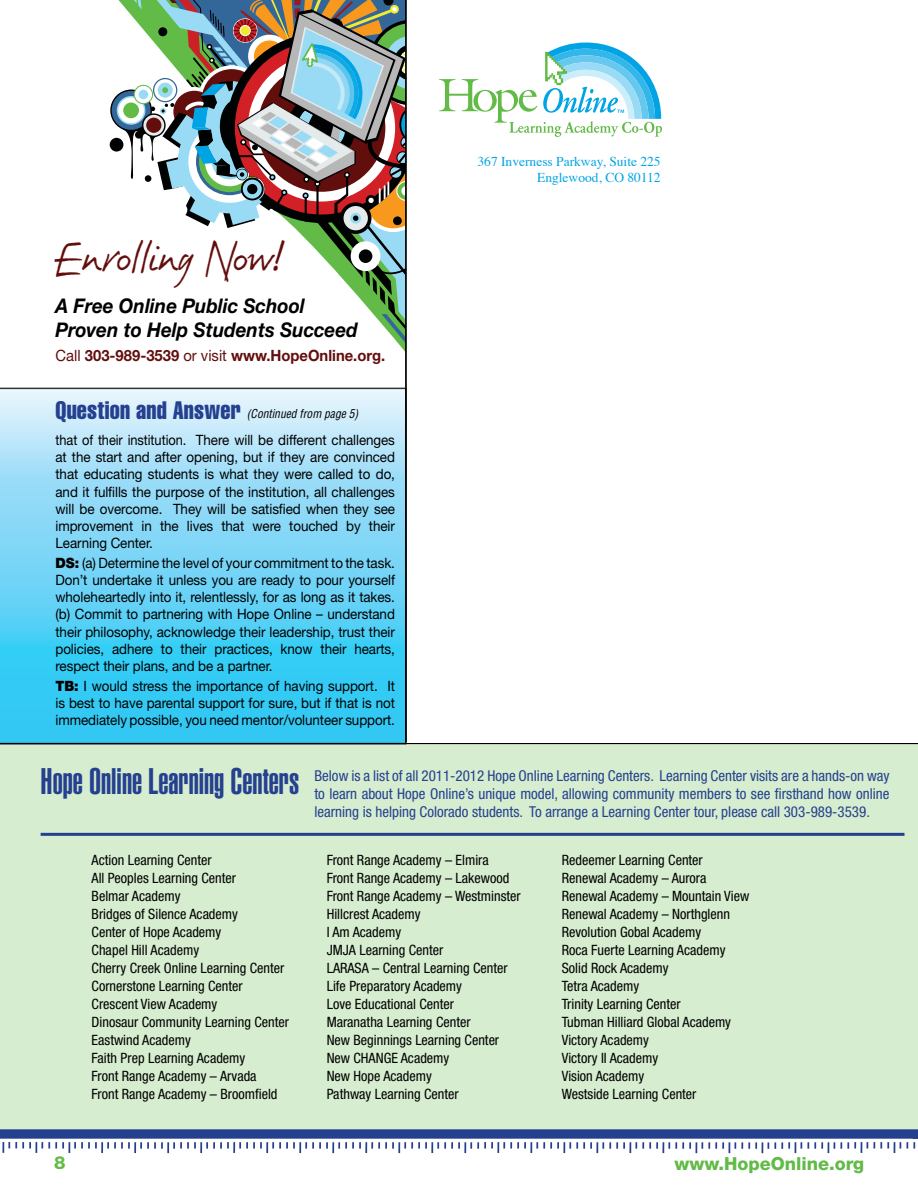
<style>
.page{position:relative;width:918px;height:1188px;background:#fff}
.page>*{position:absolute;margin:0;border:0;box-sizing:border-box;transform-origin:0 0}
.t1{font:57.6px "Erazure";color:#620e0d;scale:.84 1}
.t2{font:36.3px "Helvetica LT Std Ultra Comp";color:#25408f}
.t3{font:italic 700 20.25px/24.3px "Helvetica Neue LT Std";color:#000;scale:.93 1}
.t4{font:800 18px "Helvetica Neue LT Std";color:#62bb46}
.t5{font:700 15.6px "Helvetica Neue LT Std";color:#620e0d;scale:.95 1}
.t6{font:condensed 15px/18px "Helvetica Neue LT Std";color:#25408f;text-align:justify}
.t7{font:condensed 14.25px/18px "Helvetica Neue LT Std";color:#000}
.t8{font:14.25px/17.1px "Helvetica Neue LT Std";letter-spacing:-.005em;color:#000;text-align:justify;scale:.94 1}
.t9{font:14.25px/17.1px "Helvetica Neue LT Std";letter-spacing:-.005em;color:#000;text-align:justify;scale:.9 1}
.t10{font:13.5px/16.2px "Times";color:#00a4e4;text-align:right}
.t11{font:italic condensed 12px "Helvetica LT Std";color:#000;scale:.96 1}
.s1{font-family:"Helvetica Neue";font-weight:400}
.s2{font-family:"Helvetica LT Std Comp";font-style:normal;font-stretch:normal;font-size:24.9px;color:#25408f}
.s3{font-weight:900}
</style>
<div class="page">
<svg style="left:110px;top:90px;width:42px;height:41px"></svg>
<div style="left:110px;top:138px;width:13px;height:14px;background:#000101;border-radius:50%"></div>
<div style="left:0;top:743px;width:918px;height:386px;background:#d6edcf"></div>
<svg style="left:0;top:1129px;width:918px;height:24px"></svg>
<svg style="left:113px;top:0;width:549px;height:388px"></svg>
<svg style="left:0;top:388px;width:407px;height:356px;background:#76d6f5"></svg>
<hr style="left:41px;top:833px;width:864px;height:3px;background:#25408f">
<hr style="left:405px;top:0;width:2px;height:742px;background:#000">
<h1 class="t1" style="left:54px;top:231px;width:276px">Enrolling Now!</h1>
<h3 class="t3" style="left:56px;top:293px;width:327px">A Free Online Public School<br>Proven to Help Students Succeed</h3>
<p class="t5" style="left:56px;top:345px;width:349px"><span class="s1">Call</span> 303-989-3539 <span class="s1">or visit</span> www.HopeOnline.org.</p>
<p class="t11" style="left:56px;top:406px;width:317px"><span class="s2">Question and Answer</span> (Continued from page 5)</p>
<p class="t9" style="left:56px;top:431px;width:379px">that of their institution. There will be different challenges at the start and after opening, but if they are convinced that educating students is what they were called to do, and it fulfills the purpose of the institution, all challenges will be overcome. They will be satisfied when they see improvement in the lives that were touched by their Learning Center.</p>
<p class="t8" style="left:56px;top:554px;width:363px"><span class="s3">DS:</span> (a) Determine the level of your commitment to the task.<br>Don’t undertake it unless you are ready to pour yourself wholeheartedly into it, relentlessly, for as long as it takes. (b) Commit to partnering with Hope Online – understand their philosophy, acknowledge their leadership, trust their policies, adhere to their practices, know their hearts, respect their plans, and be a partner.</p>
<p class="t8" style="left:56px;top:677px;width:363px"><span class="s3">TB:</span> I would stress the importance of having support. It is best to have parental support for sure, but if that is not immediately possible, you need mentor/volunteer support.</p>
<p class="t10" style="left:478px;top:152px;width:185px">367 Inverness Parkway, Suite 225<br>Englewood, CO 80112</p>
<h2 class="t2" style="left:41px;top:761px;width:260px">Hope Online Learning Centers</h2>
<p class="t6" style="left:314px;top:766px;width:577px">Below is a list of all 2011-2012 Hope Online Learning Centers. Learning Center visits are a hands-on way to learn about Hope Online’s unique model, allowing community members to see firsthand how online learning is helping Colorado students. To arrange a Learning Center tour, please call 303-989-3539.</p>
<p class="t7" style="left:92px;top:851px;width:199px">Action Learning Center<br>All Peoples Learning Center<br>Belmar Academy<br>Bridges of Silence Academy<br>Center of Hope Academy<br>Chapel Hill Academy<br>Cherry Creek Online Learning Center<br>Cornerstone Learning Center<br>Crescent View Academy<br>Dinosaur Community Learning Center<br>Eastwind Academy<br>Faith Prep Learning Academy<br>Front Range Academy – Arvada<br>Front Range Academy – Broomfield</p>
<p class="t7" style="left:327px;top:851px;width:196px">Front Range Academy – Elmira<br>Front Range Academy – Lakewood<br>Front Range Academy – Westminster<br>Hillcrest Academy<br>I Am Academy<br>JMJA Learning Center<br>LARASA – Central Learning Center<br>Life Preparatory Academy<br>Love Educational Center<br>Maranatha Learning Center<br>New Beginnings Learning Center<br>New CHANGE Academy<br>New Hope Academy<br>Pathway Learning Center</p>
<p class="t7" style="left:562px;top:851px;width:189px">Redeemer Learning Center<br>Renewal Academy – Aurora<br>Renewal Academy – Mountain View<br>Renewal Academy – Northglenn<br>Revolution Gobal Academy<br>Roca Fuerte Learning Academy<br>Solid Rock Academy<br>Tetra Academy<br>Trinity Learning Center<br>Tubman Hilliard Global Academy<br>Victory Academy<br>Victory II Academy<br>Vision Academy<br>Westside Learning Center</p>
<p class="t4" style="left:54px;top:1152px;width:13px">8</p>
<p class="t4" style="left:674px;top:1153px;width:191px">www.HopeOnline.org</p>
</div>
